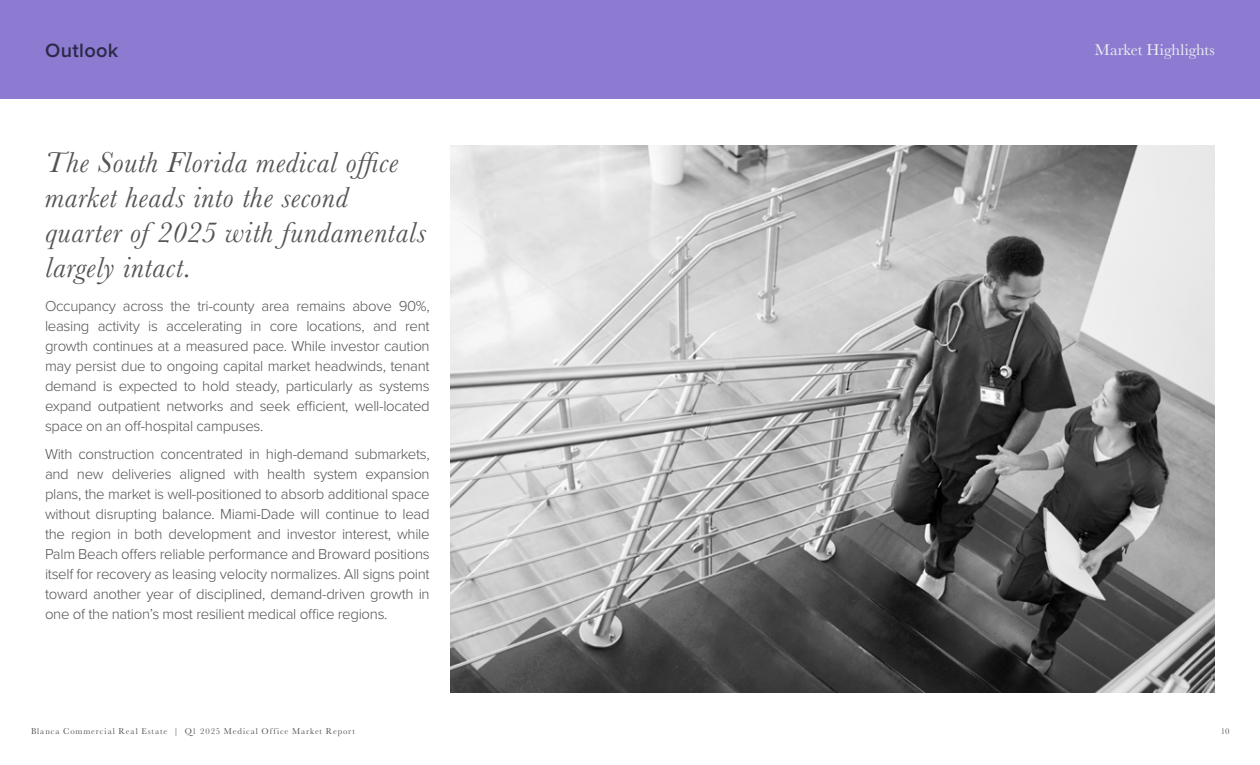
<style>
.page{position:relative;width:1260px;height:765px;background:#fff}
.page>*{position:absolute;margin:0;border:0;box-sizing:border-box;transform-origin:0 0}
.t1{font:italic 30px/35px "Baskerville";letter-spacing:.025em;color:#545454}
.t2{font:600 20px "Proxima Nova";letter-spacing:.02em;color:#2c2a48}
.t3{font:16.25px "Baskerville";color:#efeff0}
.t4{font:300 15px/20px "Proxima Nova";letter-spacing:-.02em;color:#545454;text-align:justify}
.t5{font:8.75px "Baskerville";letter-spacing:.1em;color:#545454}
</style>
<div class="page">
<div style="left:0;top:0;width:1260px;height:98px;background:#8c7bd0"></div>
<img style="left:450px;top:146px;width:765px;height:546px">
<h2 class="t2" style="left:45px;top:35px;width:75px">Outlook</h2>
<p class="t3" style="left:1095px;top:39px;width:122px">Market Highlights</p>
<h1 class="t1" style="left:45px;top:145px;width:383px">The South Florida medical office market heads into the second quarter of 2025 with fundamentals largely intact.</h1>
<p class="t4" style="left:45px;top:295px;width:386px">Occupancy across the tri-county area remains above 90%, leasing activity is accelerating in core locations, and rent growth continues at a measured pace. While investor caution may persist due to ongoing capital market headwinds, tenant demand is expected to hold steady, particularly as systems expand outpatient networks and seek efficient, well-located space on an off-hospital campuses.</p>
<p class="t4" style="left:45px;top:443px;width:386px">With construction concentrated in high-demand submarkets, and new deliveries aligned with health system expansion plans, the market is well-positioned to absorb additional space without disrupting balance. Miami-Dade will continue to lead the region in both development and investor interest, while Palm Beach offers reliable performance and Broward positions itself for recovery as leasing velocity normalizes. All signs point toward another year of disciplined, demand-driven growth in one of the nation’s most resilient medical office regions.</p>
<p class="t5" style="left:31px;top:726px;width:326px">Blanca Commercial Real Estate | Q1 2025 Medical Office Market Report</p>
<p class="t5" style="left:1221px;top:726px;width:10px">10</p>
</div>
